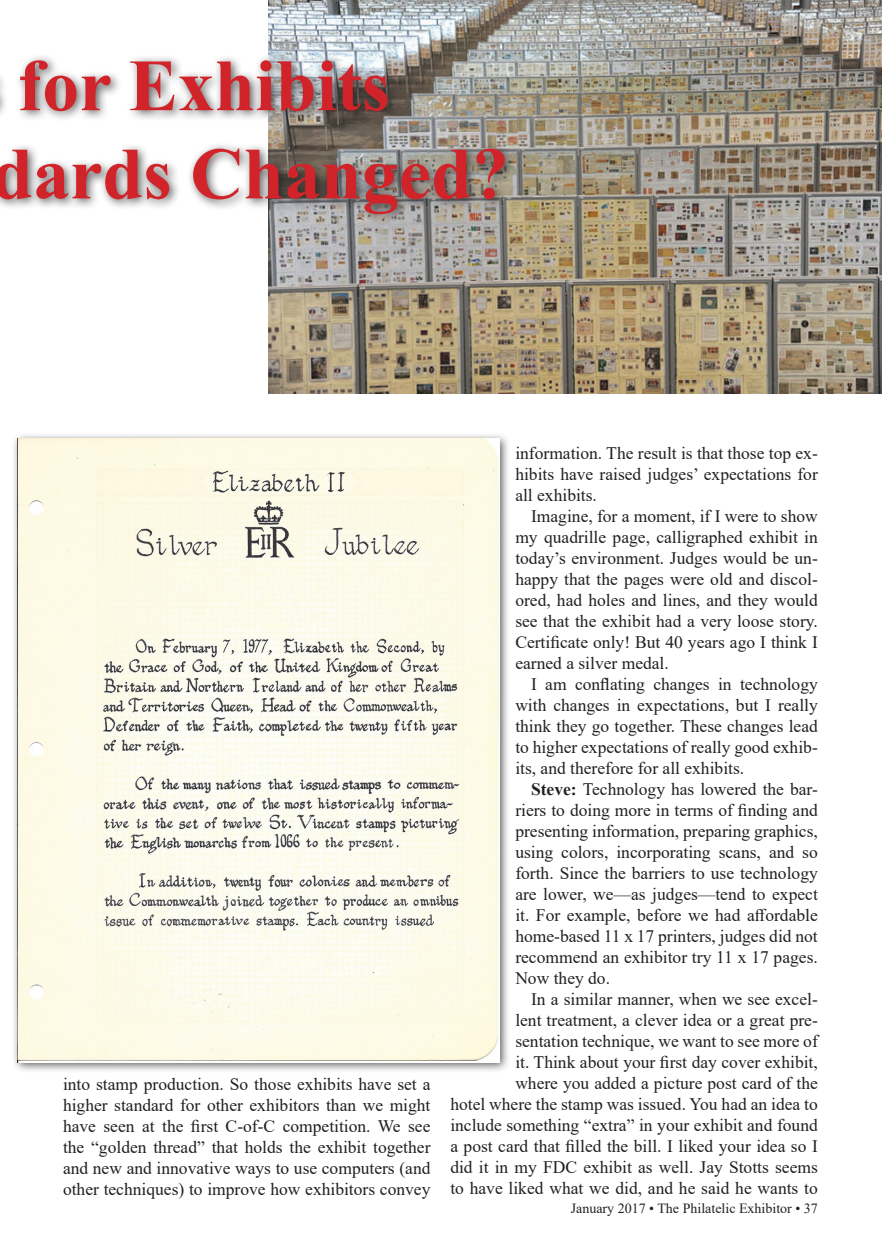
<style>
.page{position:relative;width:882px;height:1260px;background:#fff}
.page>*{position:absolute;margin:0;border:0;box-sizing:border-box;transform-origin:0 0}
.t1{font:700 73.5px/88.2px "Times New Roman";color:#d1232a}
.t2{font:17.5px/21px "Times New Roman";color:#231f20;text-align:justify}
.t3{font:14px "Times New Roman";color:#231f20}
.s1{font-weight:700}
</style>
<div class="page">
<div style="left:11px;top:432px;width:500px;height:642px;background:#231f20;opacity:.75"></div>
<img style="left:18px;top:438px;width:482px;height:624px">
<img style="left:268px;top:0;width:614px;height:394px">
<div style="left:0;top:53px;width:516px;height:173px;background:#231f20;opacity:.75"></div>
<h1 class="t1" style="left:-8px;top:39px;width:518px;text-indent:26px">for Exhibits dards Changed?</h1>
<p class="t2" style="left:63px;top:1073px;width:369px">into stamp production. So those exhibits have set a higher standard for other exhibitors than we might have seen at the first C-of-C competition. We see the “golden thread” that holds the exhibit together and new and innovative ways to use computers (and other techniques) to improve how exhibitors convey</p>
<p class="t2" style="left:515px;top:443px;width:304px">information. The result is that those top ex&shy;hibits have raised judges’ expectations for all exhibits.</p>
<p class="t2" style="left:515px;top:506px;width:304px;text-indent:16px">Imagine, for a moment, if I were to show my quadrille page, calligraphed exhibit in today’s environment. Judges would be un&shy;happy that the pages were old and discol&shy;ored, had holes and lines, and they would see that the exhibit had a very loose story.<br>Certificate only! But 40 years ago I think I earned a silver medal.</p>
<p class="t2" style="left:515px;top:674px;width:304px;text-indent:16px">I am conflating changes in technology with changes in expectations, but I really think they go together. These changes lead to higher expectations of really good exhib&shy;its, and therefore for all exhibits.</p>
<p class="t2" style="left:515px;top:779px;width:304px;text-indent:16px"><span class="s1">Steve:</span> Technology has lowered the bar&shy;riers to doing more in terms of finding and presenting information, preparing graphics, using colors, incorporating scans, and so forth. Since the barriers to use technology are lower, we—as judges—tend to expect it. For example, before we had affordable home-based 11 x 17 printers, judges did not recommend an exhibitor try 11 x 17 pages.<br>Now they do.</p>
<p class="t2" style="left:450px;top:989px;width:369px;text-align:right">In a similar manner, when we see excel-<br>lent treatment, a clever idea or a great pre&shy;sentation technique, we want to see more of<br>it. Think about your first day cover exhibit,<br>where you added a picture post card of the<br>hotel where the stamp was issued. You had an idea to include something “extra” in your exhibit and found a post card that filled the bill. I liked your idea so I did it in my FDC exhibit as well. Jay Stotts seems to have liked what we did, and he said he wants to</p>
<p class="t3" style="left:571px;top:1198px;width:249px">January 2017 • The Philatelic Exhibitor • 37</p>
</div>
